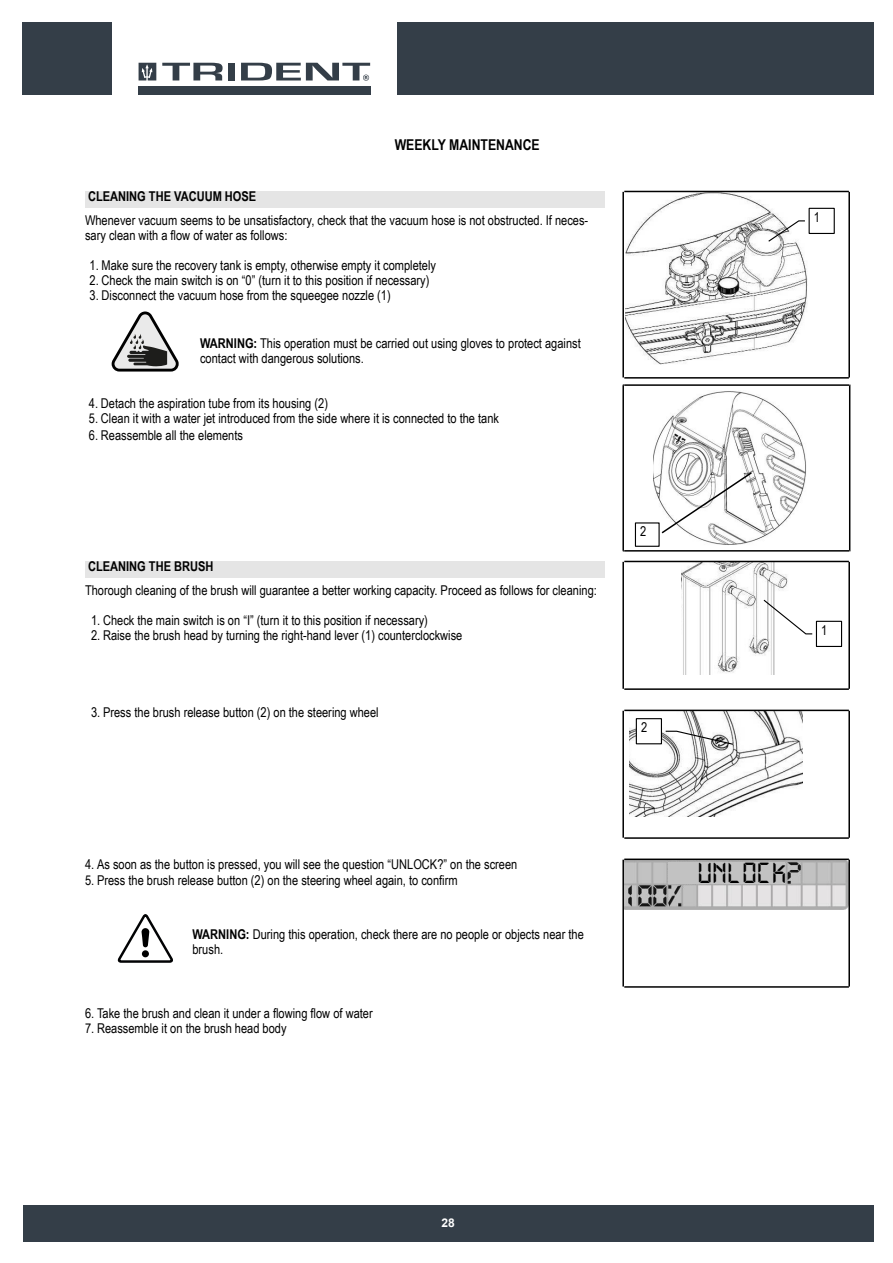
<style>
.page{position:relative;width:893px;height:1263px;background:#fff}
.page>*{position:absolute;margin:0;border:0;box-sizing:border-box;transform-origin:0 0}
.t1{font:29.1px "Open 24 Display St";letter-spacing:.065em;color:#000}
.t2{font:700 15px "Arial Narrow";color:#000}
.t3{font:13.5px/15px "Arial Narrow";color:#000}
.t4{font:700 13.5px "Arial Narrow";color:#000}
.t5{font:700 12px "Arial";color:#fff}
.s1{font-weight:700}
</style>
<div class="page">
<div style="left:23px;top:1205px;width:850px;height:37px;background:#343e48"></div>
<div style="left:397px;top:22px;width:476px;height:73px;background:#343e48"></div>
<svg style="left:162px;top:63px;width:61px;height:17px"></svg>
<div style="left:228px;top:63px;width:7px;height:17px;background:#343e48"></div>
<div style="left:138px;top:86px;width:233px;height:9px;background:#343e48"></div>
<svg style="left:139px;top:63px;width:17px;height:17px"></svg>
<svg style="left:241px;top:63px;width:129px;height:18px"></svg>
<div style="left:22px;top:22px;width:90px;height:73px;background:#343e48"></div>
<img style="left:624px;top:860px;width:224px;height:49px">
<div style="left:668px;top:862px;width:117px;height:21px;background:#c2c2c2"></div>
<img style="left:625px;top:192px;width:183px;height:173px">
<img style="left:681px;top:562px;width:107px;height:112px">
<img style="left:630px;top:711px;width:172px;height:105px">
<img style="left:653px;top:391px;width:153px;height:154px">
<div style="left:85px;top:191px;width:519px;height:16px;background:#e5e5e5"></div>
<div style="left:85px;top:561px;width:519px;height:16px;background:#e5e5e5"></div>
<svg style="left:117px;top:914px;width:56px;height:49px"></svg>
<svg style="left:112px;top:312px;width:67px;height:59px"></svg>
<hr style="left:624px;top:858px;width:225px;height:2px;background:#000">
<hr style="left:622px;top:860px;width:2px;height:126px;background:#000">
<hr style="left:848px;top:860px;width:2px;height:126px;background:#000">
<hr style="left:624px;top:986px;width:225px;height:2px;background:#000">
<hr style="left:624px;top:191px;width:225px;height:1px;background:#000">
<hr style="left:622px;top:192px;width:2px;height:185px;background:#000">
<hr style="left:848px;top:192px;width:2px;height:185px;background:#000">
<hr style="left:624px;top:377px;width:225px;height:2px;background:#000">
<div style="left:809px;top:208px;width:26px;height:26px;border:1px solid #000"></div>
<svg style="left:767px;top:220px;width:39px;height:23px"></svg>
<hr style="left:624px;top:561px;width:225px;height:1px;background:#000">
<hr style="left:622px;top:562px;width:2px;height:127px;background:#000">
<hr style="left:848px;top:562px;width:2px;height:127px;background:#000">
<hr style="left:624px;top:688px;width:225px;height:2px;background:#000">
<div style="left:816px;top:621px;width:26px;height:26px;border:1px solid #000"></div>
<svg style="left:762px;top:598px;width:51px;height:37px"></svg>
<hr style="left:624px;top:710px;width:225px;height:1px;background:#000">
<hr style="left:622px;top:711px;width:2px;height:127px;background:#000">
<hr style="left:848px;top:711px;width:2px;height:127px;background:#000">
<hr style="left:624px;top:837px;width:225px;height:2px;background:#000">
<div style="left:636px;top:719px;width:25px;height:25px;background:#fff"></div>
<div style="left:636px;top:718px;width:26px;height:26px;border:1px solid #000"></div>
<svg style="left:664px;top:730px;width:70px;height:16px"></svg>
<hr style="left:624px;top:384px;width:225px;height:2px;background:#000">
<hr style="left:622px;top:385px;width:2px;height:165px;background:#000">
<hr style="left:849px;top:385px;width:1px;height:165px;background:#000">
<hr style="left:624px;top:550px;width:225px;height:2px;background:#000">
<div style="left:635px;top:523px;width:24px;height:23px;background:#fff"></div>
<div style="left:635px;top:522px;width:25px;height:25px;border:1px solid #000"></div>
<svg style="left:660px;top:471px;width:93px;height:64px"></svg>
<p class="t4" style="left:88px;top:186px;width:170px">CLEANING THE VACUUM HOSE</p>
<p class="t2" style="left:395px;top:133px;width:146px">WEEKLY MAINTENANCE</p>
<p class="t3" style="left:85px;top:213px;width:505px">Whenever vacuum seems to be unsatisfactory, check that the vacuum hose is not obstructed. If neces&shy;sary clean with a flow of water as follows:</p>
<p class="t3" style="left:90px;top:257px;width:348px">1. Make sure the recovery tank is empty, otherwise empty it completely</p>
<p class="t3" style="left:90px;top:272px;width:341px">2. Check the main switch is on “0” (turn it to this position if necessary)</p>
<p class="t3" style="left:90px;top:287px;width:303px">3. Disconnect the vacuum hose from the squeegee nozzle (1)</p>
<p class="t3" style="left:200px;top:335px;width:382px"><span class="s1">WARNING:</span> This operation must be carried out using gloves to protect against contact with dangerous solutions.</p>
<p class="t3" style="left:89px;top:396px;width:241px">4. Detach the aspiration tube from its housing (2)</p>
<p class="t3" style="left:89px;top:411px;width:412px">5. Clean it with a water jet introduced from the side where it is connected to the tank</p>
<p class="t3" style="left:89px;top:427px;width:156px">6. Reassemble all the elements</p>
<p class="t4" style="left:88px;top:556px;width:127px">CLEANING THE BRUSH</p>
<p class="t3" style="left:85px;top:582px;width:513px">Thorough cleaning of the brush will guarantee a better working capacity. Proceed as follows for cleaning:</p>
<p class="t3" style="left:91px;top:612px;width:338px">1. Check the main switch is on “I” (turn it to this position if necessary)</p>
<p class="t3" style="left:91px;top:627px;width:373px">2. Raise the brush head by turning the right-hand lever (1) counterclockwise</p>
<p class="t3" style="left:91px;top:704px;width:289px">3. Press the brush release button (2) on the steering wheel</p>
<p class="t3" style="left:640px;top:524px;width:8px">2</p>
<p class="t3" style="left:641px;top:720px;width:8px">2</p>
<p class="t3" style="left:85px;top:856px;width:434px">4. As soon as the button is pressed, you will see the question “UNLOCK?” on the screen</p>
<p class="t3" style="left:85px;top:872px;width:374px">5. Press the brush release button (2) on the steering wheel again, to confirm</p>
<p class="t3" style="left:192px;top:926px;width:393px"><span class="s1">WARNING:</span> During this operation, check there are no people or objects near the brush.</p>
<p class="t3" style="left:85px;top:1005px;width:289px">6. Take the brush and clean it under a flowing flow of water</p>
<p class="t3" style="left:85px;top:1020px;width:203px">7. Reassemble it on the brush head body</p>
<p class="t3" style="left:814px;top:209px;width:8px">1</p>
<p class="t3" style="left:821px;top:622px;width:8px">1</p>
<h1 class="t1" style="left:699px;top:853px;width:89px">UNLOCK</h1>
<p class="t5" style="left:441px;top:1214px;width:15px">28</p>
</div>
